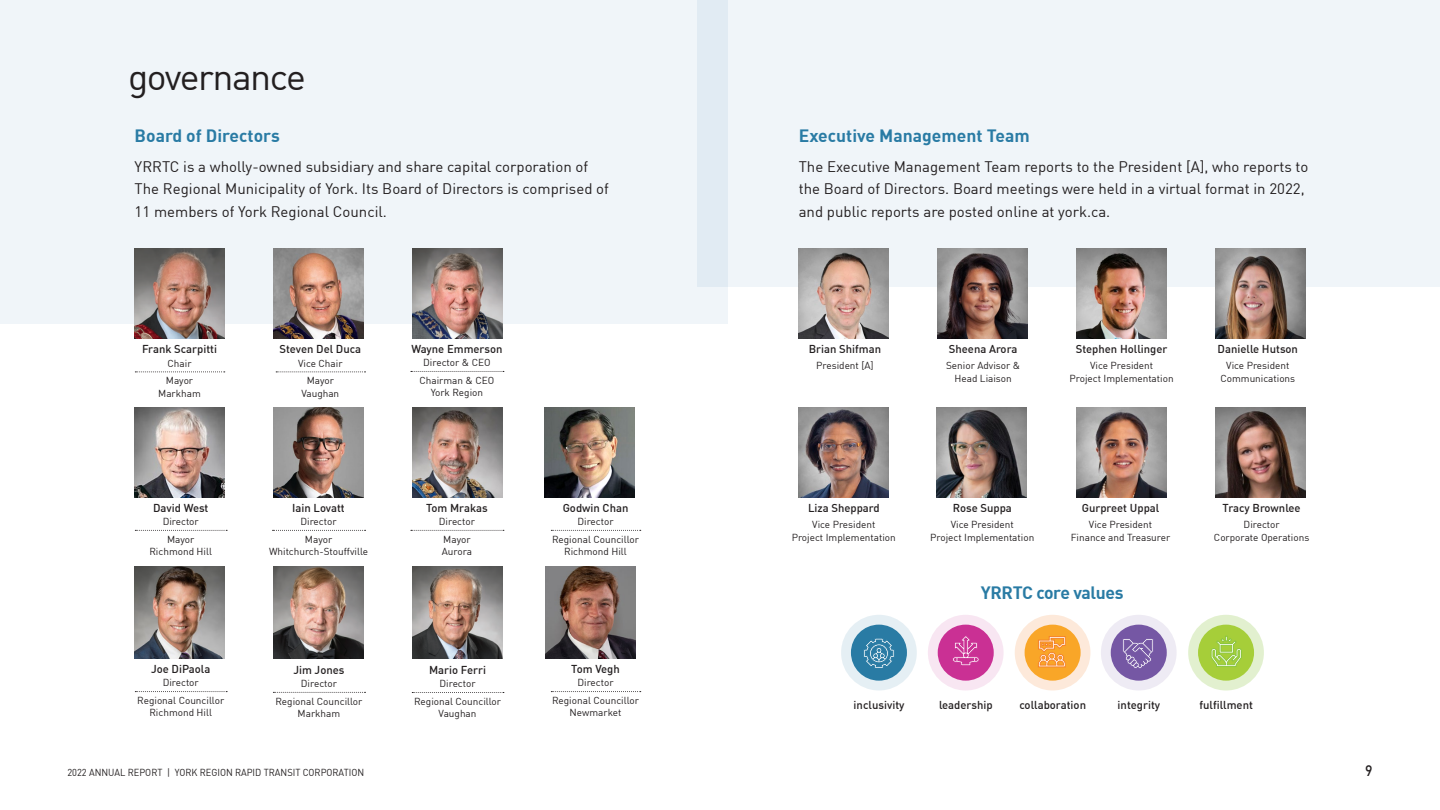
<style>
.page{position:relative;width:1440px;height:810px;background:#fff}
.page>*{position:absolute;margin:0;border:0;box-sizing:border-box;transform-origin:0 0}
.Header_1{font:37.5px "DIN";letter-spacing:-.04em;color:#231f20}
.Sub_Head{font:700 17.5px "DIN";color:#297ba4}
.Sub_Head-2{font:700 17.5px "DIN";letter-spacing:-.02em;color:#297ba4}
.Main_Paragraph_Style{font:15px/22.5px "DIN";color:#231f20}
.t1{font:500 15px "DIN";color:#231f20;scale:.93 1}
.Governance_Name{font:500 11.25px "DIN";color:#231f20}
.Secondary_Title{font:10px/12.5px "DIN";color:#231f20;text-align:center}
.Governance_Title{font:10px "DIN";color:#231f20}
.Secondary_Title-2{font:10px "DIN";color:#231f20;scale:.93 1}
</style>
<div class="page">
<div style="left:0;top:0;width:727px;height:324px;background:#f0f5f9"></div>
<div style="left:698px;top:0;width:742px;height:286px;background:#f0f5f9"></div>
<img style="left:798px;top:408px;width:90px;height:90px">
<img style="left:937px;top:408px;width:90px;height:90px">
<img style="left:1215px;top:249px;width:90px;height:90px">
<img style="left:1076px;top:408px;width:90px;height:90px">
<img style="left:1215px;top:408px;width:90px;height:90px">
<img style="left:938px;top:249px;width:90px;height:90px">
<img style="left:799px;top:249px;width:90px;height:90px">
<img style="left:1076px;top:249px;width:90px;height:90px">
<svg style="left:135px;top:691px;width:92px;height:1px"></svg>
<svg style="left:273px;top:530px;width:93px;height:1px"></svg>
<svg style="left:411px;top:530px;width:93px;height:1px"></svg>
<svg style="left:551px;top:530px;width:90px;height:1px"></svg>
<svg style="left:273px;top:692px;width:93px;height:1px"></svg>
<svg style="left:412px;top:692px;width:92px;height:1px"></svg>
<svg style="left:551px;top:691px;width:90px;height:1px"></svg>
<svg style="left:135px;top:530px;width:92px;height:1px"></svg>
<img style="left:545px;top:408px;width:90px;height:90px">
<img style="left:412px;top:567px;width:90px;height:92px">
<img style="left:545px;top:567px;width:90px;height:92px">
<img style="left:135px;top:408px;width:90px;height:90px">
<img style="left:273px;top:567px;width:90px;height:92px">
<img style="left:135px;top:567px;width:90px;height:92px">
<img style="left:273px;top:408px;width:90px;height:90px">
<img style="left:412px;top:408px;width:90px;height:90px">
<svg style="left:135px;top:372px;width:90px;height:1px"></svg>
<svg style="left:276px;top:372px;width:90px;height:1px"></svg>
<svg style="left:411px;top:371px;width:93px;height:1px"></svg>
<img style="left:135px;top:249px;width:90px;height:90px">
<img style="left:273px;top:249px;width:90px;height:90px">
<img style="left:412px;top:249px;width:90px;height:90px">
<div style="left:841px;top:615px;width:76px;height:76px;background:#e5eff4;border-radius:50%"></div>
<div style="left:928px;top:615px;width:76px;height:76px;background:#f8e6f2;border-radius:50%"></div>
<div style="left:1101px;top:615px;width:76px;height:76px;background:#eeebf4;border-radius:50%"></div>
<div style="left:1015px;top:615px;width:75px;height:76px;background:#fde9da;border-radius:50%"></div>
<svg style="left:1188px;top:615px;width:76px;height:76px;background:#e2f0cf"></svg>
<div style="left:851px;top:625px;width:56px;height:56px;background:#297ba4;border-radius:50%"></div>
<svg style="left:863px;top:638px;width:31px;height:30px"></svg>
<div style="left:938px;top:625px;width:56px;height:56px;background:#ca3094;border-radius:50%"></div>
<div style="left:1111px;top:625px;width:56px;height:56px;background:#7557a4;border-radius:50%"></div>
<div style="left:1025px;top:625px;width:56px;height:56px;background:#f9a628;border-radius:50%"></div>
<div style="left:1198px;top:625px;width:56px;height:56px;background:#a6ce39;border-radius:50%"></div>
<svg style="left:1211px;top:636px;width:31px;height:31px"></svg>
<svg style="left:1038px;top:636px;width:28px;height:31px"></svg>
<svg style="left:1123px;top:639px;width:30px;height:29px"></svg>
<svg style="left:953px;top:636px;width:26px;height:30px"></svg>
<h1 class="Header_1" style="left:128px;top:53px;width:179px">governance</h1>
<p class="Sub_Head" style="left:135px;top:124px;width:147px">Board of Directors</p>
<p class="Main_Paragraph_Style" style="left:135px;top:155px;width:476px">YRRTC is a wholly-owned subsidiary and share capital corporation of<br>The Regional Municipality of York. Its Board of Directors is comprised of<br>11 members of York Regional Council.</p>
<p class="Governance_Name" style="left:142px;top:342px;width:77px">Frank Scarpitti</p>
<p class="Governance_Title" style="left:168px;top:357px;width:25px">Chair</p>
<p class="Secondary_Title" style="left:158px;top:374px;width:44px">Mayor<br>Markham</p>
<p class="Governance_Name" style="left:153px;top:501px;width:57px">David West</p>
<p class="Governance_Title" style="left:163px;top:515px;width:38px">Director</p>
<p class="Secondary_Title" style="left:149px;top:532px;width:64px">Mayor<br>Richmond Hill</p>
<p class="Governance_Name" style="left:151px;top:662px;width:61px">Joe DiPaola</p>
<p class="Governance_Title" style="left:163px;top:676px;width:38px">Director</p>
<p class="Secondary_Title" style="left:137px;top:694px;width:89px">Regional Councillor<br>Richmond Hill</p>
<p class="Governance_Name" style="left:279px;top:342px;width:83px">Steven Del Duca</p>
<p class="Governance_Title" style="left:298px;top:357px;width:46px">Vice Chair</p>
<p class="Secondary_Title" style="left:301px;top:374px;width:39px">Mayor<br>Vaughan</p>
<p class="Governance_Name" style="left:292px;top:501px;width:54px">Iain Lovatt</p>
<p class="Governance_Title" style="left:301px;top:515px;width:38px">Director</p>
<p class="Secondary_Title" style="left:269px;top:532px;width:101px">Mayor<br>Whitchurch-Stouffville</p>
<p class="Governance_Name" style="left:411px;top:342px;width:93px">Wayne Emmerson</p>
<p class="Governance_Title" style="left:423px;top:356px;width:69px">Director &amp; CEO</p>
<p class="Secondary_Title" style="left:419px;top:374px;width:76px">Chairman &amp; CEO<br>York Region</p>
<p class="Governance_Name" style="left:426px;top:501px;width:63px">Tom Mrakas</p>
<p class="Governance_Title" style="left:439px;top:515px;width:38px">Director</p>
<p class="Secondary_Title" style="left:442px;top:532px;width:32px;text-align:left">Mayor<br>Aurora</p>
<p class="Governance_Name" style="left:293px;top:663px;width:53px">Jim Jones</p>
<p class="Governance_Title" style="left:301px;top:677px;width:38px">Director</p>
<p class="Secondary_Title" style="left:275px;top:695px;width:89px">Regional Councillor<br>Markham</p>
<p class="Governance_Name" style="left:429px;top:663px;width:58px">Mario Ferri</p>
<p class="Governance_Title" style="left:440px;top:677px;width:38px">Director</p>
<p class="Secondary_Title" style="left:414px;top:695px;width:89px">Regional Councillor<br>Vaughan</p>
<p class="Governance_Name" style="left:563px;top:501px;width:67px">Godwin Chan</p>
<p class="Governance_Title" style="left:578px;top:515px;width:38px">Director</p>
<p class="Secondary_Title" style="left:552px;top:532px;width:89px">Regional Councillor<br>Richmond Hill</p>
<p class="Governance_Name" style="left:571px;top:662px;width:50px">Tom Vegh</p>
<p class="Governance_Title" style="left:578px;top:676px;width:38px">Director</p>
<p class="Secondary_Title" style="left:552px;top:694px;width:89px">Regional Councillor<br>Newmarket</p>
<p class="Sub_Head" style="left:799px;top:124px;width:233px">Executive Management Team</p>
<p class="Main_Paragraph_Style" style="left:799px;top:155px;width:511px">The Executive Management Team reports to the President [A], who reports to the Board of Directors. Board meetings were held in a virtual format in 2022, and public reports are posted online at york.ca.</p>
<p class="Governance_Name" style="left:809px;top:342px;width:74px">Brian Shifman</p>
<p class="Secondary_Title" style="left:816px;top:359px;width:59px">President [A]</p>
<p class="Governance_Name" style="left:949px;top:342px;width:70px">Sheena Arora</p>
<p class="Secondary_Title" style="left:946px;top:359px;width:76px">Senior Advisor &amp;<br>Head Liaison</p>
<p class="Governance_Name" style="left:1076px;top:342px;width:93px">Stephen Hollinger</p>
<p class="Secondary_Title" style="left:1070px;top:359px;width:106px">Vice President<br>Project Implementation</p>
<p class="Governance_Name" style="left:1218px;top:342px;width:82px">Danielle Hutson</p>
<p class="Secondary_Title" style="left:1220px;top:359px;width:76px">Vice President<br>Communications</p>
<p class="Governance_Name" style="left:808px;top:501px;width:73px">Liza Sheppard</p>
<p class="Secondary_Title" style="left:792px;top:518px;width:106px">Vice President<br>Project Implementation</p>
<p class="Governance_Name" style="left:953px;top:501px;width:61px">Rose Suppa</p>
<p class="Secondary_Title" style="left:930px;top:518px;width:106px">Vice President<br>Project Implementation</p>
<p class="Governance_Name" style="left:1082px;top:501px;width:79px">Gurpreet Uppal</p>
<p class="Secondary_Title" style="left:1071px;top:518px;width:101px">Vice President<br>Finance and Treasurer</p>
<h2 class="Sub_Head-2" style="left:981px;top:581px;width:144px">YRRTC core values</h2>
<p class="Governance_Name" style="left:1223px;top:501px;width:80px">Tracy Brownlee</p>
<p class="Secondary_Title" style="left:1214px;top:518px;width:97px">Director<br>Corporate Operations</p>
<p class="Governance_Name" style="left:854px;top:698px;width:52px">inclusivity</p>
<p class="Governance_Name" style="left:939px;top:698px;width:55px">leadership</p>
<p class="Governance_Name" style="left:1019px;top:698px;width:68px">collaboration</p>
<p class="Governance_Name" style="left:1118px;top:698px;width:44px">integrity</p>
<p class="Governance_Name" style="left:1199px;top:698px;width:55px">fulfillment</p>
<p class="Secondary_Title-2" style="left:68px;top:766px;width:321px">2022 ANNUAL REPORT | YORK REGION RAPID TRANSIT CORPORATION</p>
<h3 class="t1" style="left:1365px;top:761px;width:9px">9</h3>
</div>
